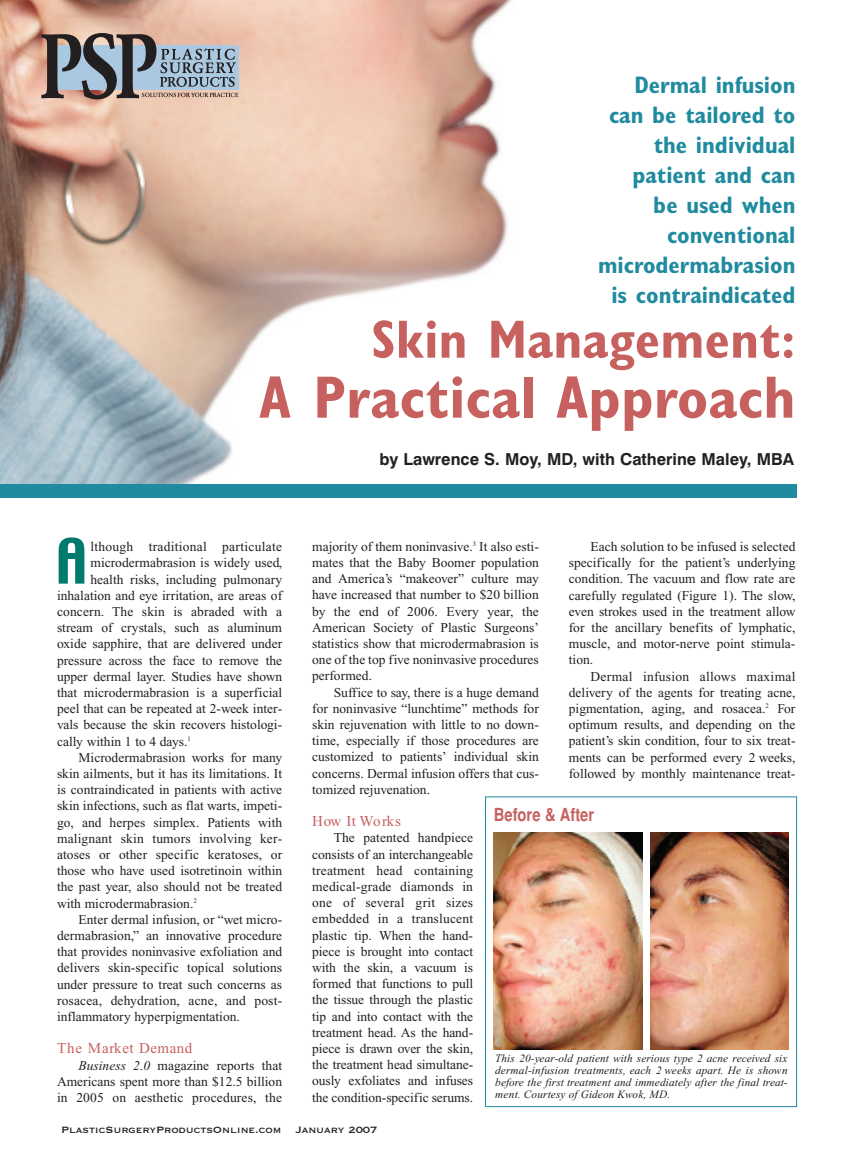
<style>
.page{position:relative;width:851px;height:1161px;background:#fff}
.page>*{position:absolute;margin:0;border:0;box-sizing:border-box;transform-origin:0 0}
.t1{font:700 condensed 60px "Gill Sans";letter-spacing:.005em;color:#c6615f}
.t2{font:55.5px "Techno";color:#007a6c}
.t3{font:700 condensed 54px "Gill Sans";letter-spacing:.005em;color:#c6615f}
.t4{font:700 condensed 24px/30px "Gill Sans";color:#208b9f;text-align:right}
.t5{font:700 condensed 18px "Helvetica";color:#c6615f}
.t6{font:700 16.5px "Swiss 721 BT";color:#231f20}
.t7{font:15px "Times New Roman";letter-spacing:.035em;color:#c6615f}
.t8{font:13.5px/16.2px "Times New Roman";color:#231f20;text-align:justify}
.t9{font:13.5px "Times New Roman";letter-spacing:.02em;color:#231f20}
.t10{font:12px "Copperplate";letter-spacing:-.005em;color:#231f20}
.t11{font:italic 11.25px/12px "Times New Roman";letter-spacing:.015em;color:#231f20;text-align:justify}
.s1{font-style:italic}
</style>
<div class="page">
<img style="left:0;top:0;width:512px;height:484px">
<div style="left:0;top:484px;width:796px;height:14px;background:#208b9f"></div>
<div style="left:485px;top:796px;width:311px;height:311px;border:1px solid #208b9f"></div>
<img style="left:493px;top:833px;width:150px;height:216px">
<img style="left:650px;top:833px;width:138px;height:216px">
<svg style="left:41px;top:33px;width:198px;height:66px;background:#8a8c91"></svg>
<h3 class="t4" style="left:598px;top:70px;width:199px">Dermal infusion can be tailored to the individual patient and can<br>be used when conventional microdermabrasion is contraindicated</h3>
<h3 class="t3" style="left:371px;top:307px;width:425px">Skin Management:</h3>
<h1 class="t1" style="left:259px;top:362px;width:538px">A Practical Approach</h1>
<p class="t6" style="left:379px;top:449px;width:416px">by Lawrence S. Moy, MD, with Catherine Maley, MBA</p>
<h2 class="t2" style="left:55px;top:524px;width:33px">A</h2>
<p class="t8" style="left:312px;top:538px;width:228px">majority of them noninvasive.<sup>3</sup> It also esti&shy;mates that the Baby Boomer population and America’s “makeover” culture may have increased that number to $20 billion by the end of 2006. Every year, the American Society of Plastic Surgeons’ statistics show that microdermabrasion is one of the top five noninvasive procedures performed.</p>
<p class="t8" style="left:312px;top:684px;width:228px;text-indent:22px">Suffice to say, there is a huge demand for noninvasive “lunchtime” methods for skin rejuvenation with little to no down&shy;time, especially if those procedures are customized to patients’ individual skin concerns. Dermal infusion offers that cus&shy;tomized rejuvenation.</p>
<p class="t7" style="left:312px;top:813px;width:90px">How It Works</p>
<p class="t8" style="left:312px;top:830px;width:162px;text-indent:22px">The patented handpiece consists of an interchangeable treatment head containing medical-grade diamonds in one of several grit sizes embedded in a translucent plastic tip. When the hand&shy;piece is brought into contact with the skin, a vacuum is formed that functions to pull the tissue through the plastic tip and into contact with the treatment head. As the hand&shy;piece is drawn over the skin, the treatment head simultane&shy;ously exfoliates and infuses the condition-specific serums.</p>
<p class="t8" style="left:568px;top:539px;width:228px;text-indent:22px">Each solution to be infused is selected specifically for the patient’s underlying condition. The vacuum and flow rate are carefully regulated (Figure 1). The slow, even strokes used in the treatment allow for the ancillary benefits of lymphatic, muscle, and motor-nerve point stimula&shy;tion.</p>
<p class="t8" style="left:569px;top:668px;width:228px;text-indent:22px">Dermal infusion allows maximal delivery of the agents for treating acne, pigmentation, aging, and rosacea.<sup>2</sup> For optimum results, and depending on the patient’s skin condition, four to six treat&shy;ments can be performed every 2 weeks, followed by monthly maintenance treat-</p>
<p class="t9" style="left:90px;top:539px;width:193px">lthough traditional particulate</p>
<p class="t8" style="left:90px;top:555px;width:193px">microdermabrasion is widely used,</p>
<p class="t8" style="left:90px;top:571px;width:193px">health risks, including pulmonary</p>
<p class="t8" style="left:57px;top:587px;width:227px">inhalation and eye irritation, are areas of</p>
<p class="t8" style="left:57px;top:603px;width:226px">concern. The skin is abraded with a</p>
<p class="t8" style="left:57px;top:620px;width:227px">stream of crystals, such as aluminum</p>
<p class="t8" style="left:57px;top:636px;width:227px">oxide sapphire, that are delivered under</p>
<p class="t8" style="left:57px;top:652px;width:227px">pressure across the face to remove the</p>
<p class="t8" style="left:57px;top:668px;width:227px">upper dermal layer. Studies have shown</p>
<p class="t8" style="left:57px;top:684px;width:227px">that microdermabrasion is a superficial</p>
<p class="t8" style="left:57px;top:701px;width:227px">peel that can be repeated at 2-week inter-</p>
<p class="t8" style="left:57px;top:717px;width:227px">vals because the skin recovers histologi-</p>
<p class="t8" style="left:57px;top:733px;width:135px">cally within 1 to 4 days.<sup>1</sup></p>
<p class="t8" style="left:79px;top:749px;width:205px">Microdermabrasion works for many</p>
<p class="t8" style="left:57px;top:765px;width:227px">skin ailments, but it has its limitations. It</p>
<p class="t8" style="left:57px;top:782px;width:227px">is contraindicated in patients with active</p>
<p class="t8" style="left:57px;top:798px;width:227px">skin infections, such as flat warts, impeti-</p>
<p class="t8" style="left:57px;top:814px;width:227px">go, and herpes simplex. Patients with</p>
<p class="t8" style="left:57px;top:830px;width:227px">malignant skin tumors involving ker-</p>
<p class="t8" style="left:57px;top:846px;width:227px">atoses or other specific keratoses, or</p>
<p class="t8" style="left:57px;top:863px;width:227px">those who have used isotretinoin within</p>
<p class="t8" style="left:57px;top:879px;width:227px">the past year, also should not be treated</p>
<p class="t8" style="left:57px;top:895px;width:141px">with microdermabrasion.<sup>2</sup></p>
<p class="t8" style="left:79px;top:911px;width:205px">Enter dermal infusion, or “wet micro-</p>
<p class="t8" style="left:57px;top:927px;width:227px">dermabrasion,” an innovative procedure</p>
<p class="t8" style="left:57px;top:944px;width:227px">that provides noninvasive exfoliation and</p>
<p class="t8" style="left:57px;top:960px;width:226px">delivers skin-specific topical solutions</p>
<p class="t8" style="left:57px;top:976px;width:227px">under pressure to treat such concerns as</p>
<p class="t8" style="left:57px;top:992px;width:227px">rosacea, dehydration, acne, and post-</p>
<p class="t8" style="left:57px;top:1008px;width:184px">inflammatory hyperpigmentation.</p>
<p class="t7" style="left:57px;top:1040px;width:137px">The Market Demand</p>
<p class="t8" style="left:57px;top:1057px;width:227px;text-indent:22px"><span class="s1">Business 2.0</span> magazine reports that Americans spent more than $12.5 billion in 2005 on aesthetic procedures, the</p>
<h3 class="t5" style="left:494px;top:804px;width:102px">Before &amp; After</h3>
<p class="t11" style="left:495px;top:1053px;width:294px">This 20-year-old patient with serious type 2 acne received six dermal-infusion treatments, each 2 weeks apart. He is shown before the first treatment and immediately after the final treat&shy;ment. Courtesy of Gideon Kwok, MD.</p>
<p class="t10" style="left:61px;top:1122px;width:318px">PlasticSurgeryProductsOnline.com January 2007</p>
</div>
